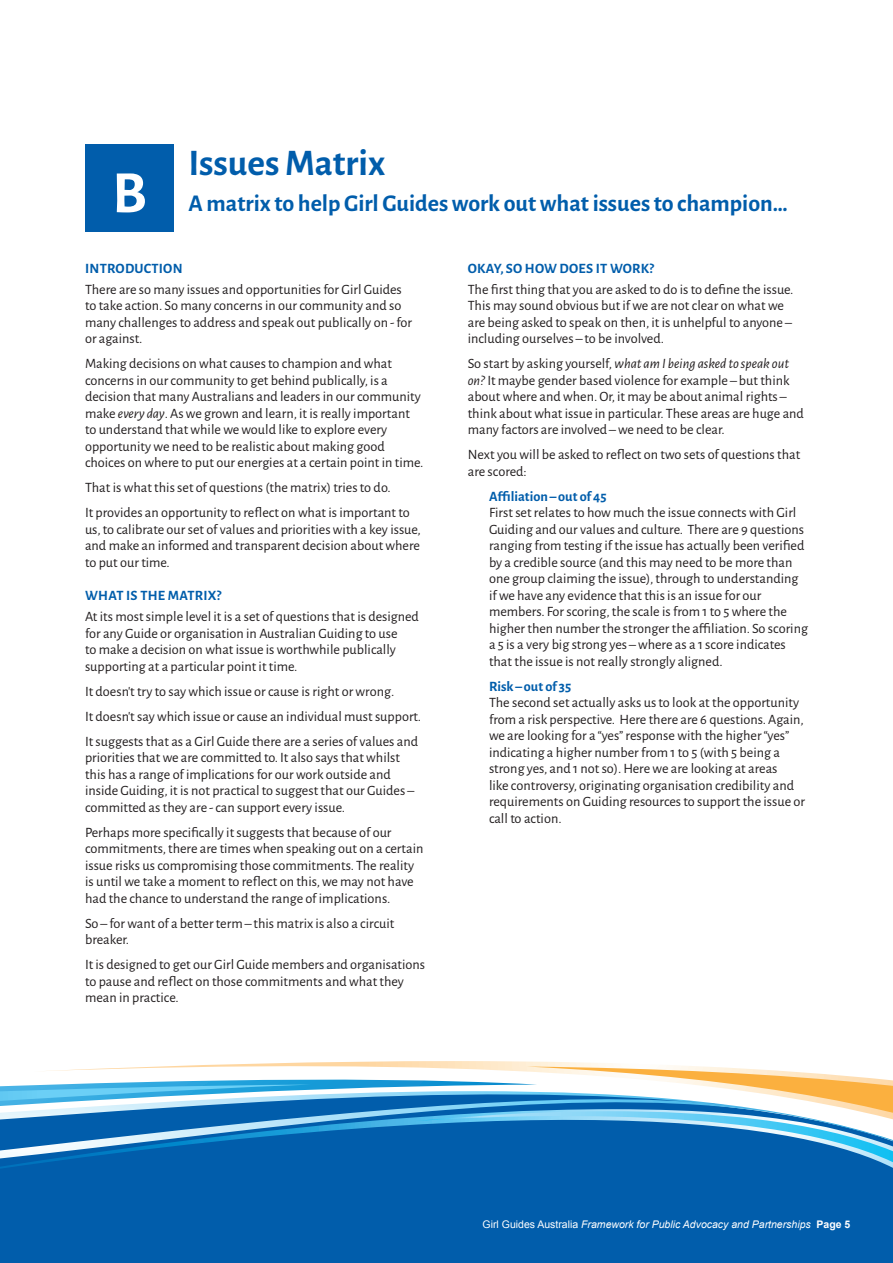
<style>
.page{position:relative;width:893px;height:1263px;background:#fff}
.page>*{position:absolute;margin:0;border:0;box-sizing:border-box;transform-origin:0 0}
.t1{font:700 60px "Alegreya Sans";color:#fff}
.t2{font:700 37.5px "Alegreya Sans";color:#015dab}
.t3{font:700 24px "Alegreya Sans";color:#015dab}
.Body{font:14.25px/16.5px "Alegreya Sans";color:#231f20}
.Body-2{font:700 14.25px "Alegreya Sans";letter-spacing:.015em;color:#015dab}
.t4{font:italic 10.5px "Arial";color:#fff}
.s1{font-style:italic}
.s2{font-weight:700;color:#015dab}
.s3{font-style:normal}
.s4{font-weight:700;font-style:normal}
</style>
<div class="page">
<div style="left:0;top:1215px;width:527px;height:48px;background:#015dab"></div>
<div style="left:0;top:1207px;width:527px;height:8px;background:#015dab"></div>
<div style="left:0;top:1189px;width:527px;height:18px;background:#015dab"></div>
<svg style="left:0;top:1085px;width:527px;height:104px"></svg>
<svg style="left:33px;top:1061px;width:643px;height:58px"></svg>
<svg style="left:527px;top:1066px;width:366px;height:197px;fill:#015dab"></svg>
<svg style="left:413px;top:1097px;width:480px;height:65px"></svg>
<div style="left:85px;top:145px;width:89px;height:87px;background:#015dab"></div>
<h2 class="t1" style="left:112px;top:149px;width:36px">B</h2>
<h2 class="t2" style="left:189px;top:135px;width:198px">Issues Matrix</h2>
<h2 class="t3" style="left:189px;top:185px;width:601px">A matrix to help Girl Guides work out what issues to champion…</h2>
<p class="Body-2" style="left:85px;top:258px;width:99px">INTRODUCTION</p>
<p class="Body" style="left:85px;top:280px;width:329px">There are so many issues and opportunities for Girl Guides to take action. So many concerns in our community and so many challenges to address and speak out publically on - for or against.</p>
<p class="Body" style="left:85px;top:355px;width:340px">Making decisions on what causes to champion and what concerns in our community to get behind publically, is a decision that many Australians and leaders in our community make <span class="s1">every day</span>. As we grown and learn, it is really important to understand that while we would like to explore every opportunity we need to be realistic about making good choices on where to put our energies at a certain point in time.</p>
<p class="Body" style="left:85px;top:479px;width:307px">That is what this set of questions (the matrix) tries to do.</p>
<p class="Body" style="left:85px;top:504px;width:337px">It provides an opportunity to reflect on what is important to us, to calibrate our set of values and priorities with a key issue, and make an informed and transparent decision about where to put our time.</p>
<p class="Body-2" style="left:85px;top:585px;width:138px">WHAT IS THE MATRIX?</p>
<p class="Body" style="left:85px;top:607px;width:335px">At its most simple level it is a set of questions that is designed for any Guide or organisation in Australian Guiding to use<br>to make a decision on what issue is worthwhile publically supporting at a particular point it time.</p>
<p class="Body" style="left:85px;top:682px;width:311px">It doesn’t try to say which issue or cause is right or wrong.</p>
<p class="Body" style="left:85px;top:707px;width:337px">It doesn’t say which issue or cause an individual must support.</p>
<p class="Body" style="left:85px;top:732px;width:335px">It suggests that as a Girl Guide there are a series of values and priorities that we are committed to. It also says that whilst this has a range of implications for our work outside and inside Guiding, it is not practical to suggest that our Guides – committed as they are - can support every issue.</p>
<p class="Body" style="left:85px;top:823px;width:340px">Perhaps more specifically it suggests that because of our commitments, there are times when speaking out on a certain issue risks us compromising those commitments. The reality is until we take a moment to reflect on this, we may not have had the chance to understand the range of implications.</p>
<p class="Body" style="left:85px;top:914px;width:311px">So – for want of a better term – this matrix is also a circuit breaker.</p>
<p class="Body" style="left:85px;top:955px;width:342px">It is designed to get our Girl Guide members and organisations to pause and reflect on those commitments and what they mean in practice.</p>
<p class="Body-2" style="left:468px;top:258px;width:188px">OKAY, SO HOW DOES IT WORK?</p>
<p class="Body" style="left:468px;top:280px;width:327px">The first thing that you are asked to do is to define the issue.<br>This may sound obvious but if we are not clear on what we are being asked to speak on then, it is unhelpful to anyone – including ourselves – to be involved.</p>
<p class="Body" style="left:468px;top:355px;width:338px">So start by asking yourself, <span class="s1">what am I being asked to speak out on?</span> It maybe gender based violence for example – but think about where and when. Or, it may be about animal rights – think about what issue in particular. These areas are huge and many factors are involved – we need to be clear.</p>
<p class="Body" style="left:468px;top:446px;width:334px">Next you will be asked to reflect on two sets of questions that are scored:</p>
<p class="Body" style="left:489px;top:487px;width:320px"><span class="s2">Affiliation – out of 45<br></span>First set relates to how much the issue connects with Girl Guiding and our values and culture. There are 9 questions ranging from testing if the issue has actually been verified by a credible source (and this may need to be more than one group claiming the issue), through to understanding if we have any evidence that this is an issue for our members. For scoring, the scale is from 1 to 5 where the higher then number the stronger the affiliation. So scoring a 5 is a very big strong yes – where as a 1 score indicates that the issue is not really strongly aligned.</p>
<p class="Body" style="left:489px;top:677px;width:318px"><span class="s2">Risk – out of 35<br></span>The second set actually asks us to look at the opportunity from a risk perspective. Here there are 6 questions. Again, we are looking for a “yes” response with the higher “yes” indicating a higher number from 1 to 5 (with 5 being a strong yes, and 1 not so). Here we are looking at areas<br>like controversy, originating organisation credibility and requirements on Guiding resources to support the issue or call to action.</p>
<p class="t4" style="left:483px;top:1217px;width:369px"><span class="s3">Girl Guides Australia</span> Framework for Public Advocacy and Partnerships <span class="s4">Page 5</span></p>
</div>
